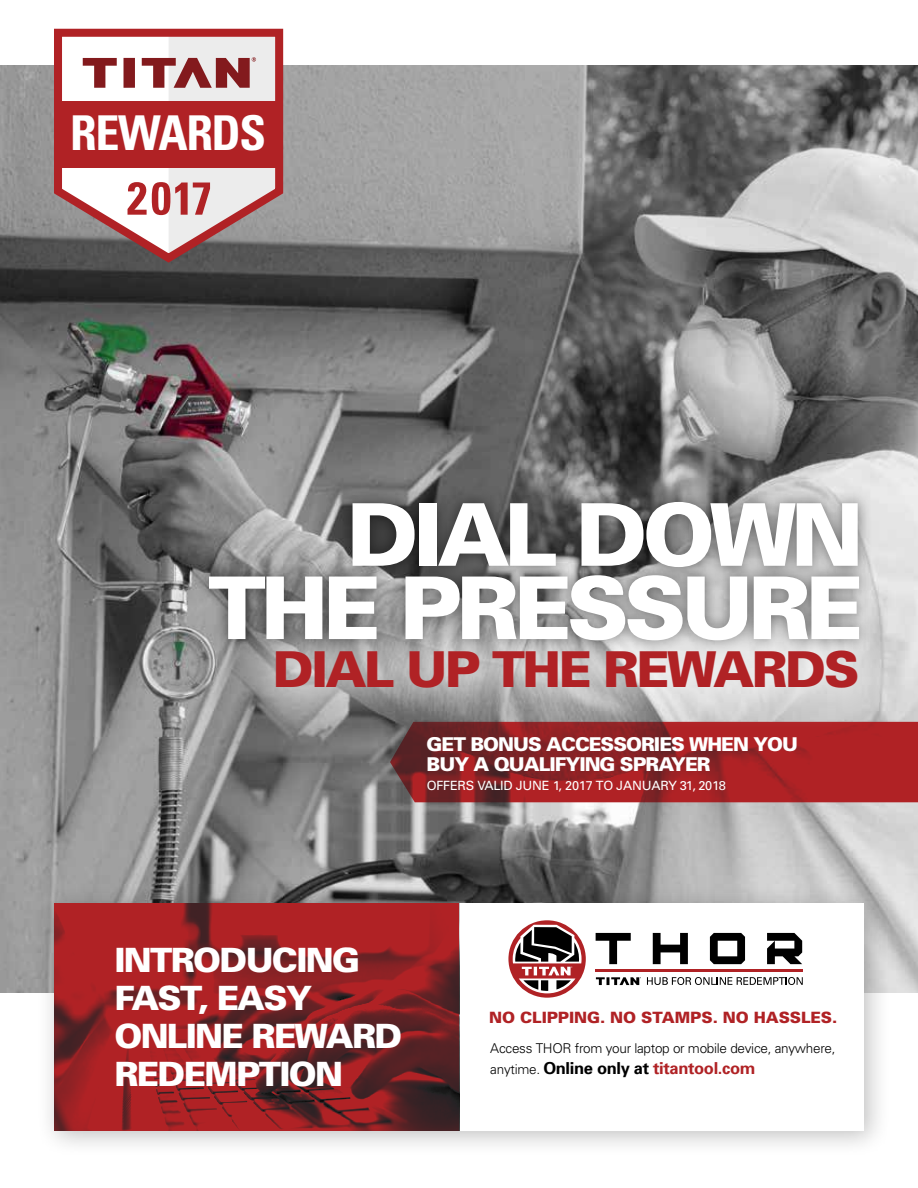
<style>
.page{position:relative;width:918px;height:1188px;background:#fff}
.page>*{position:absolute;margin:0;border:0;box-sizing:border-box;transform-origin:0 0}
.t1{font:900 86.7px/73.3px "Univers";letter-spacing:-.06em;color:#fff;text-align:right}
.t2{font:900 49.5px "Univers";letter-spacing:-.05em;color:#b02225}
.t3{font:700 condensed 48px "Univers";letter-spacing:-.03em;color:#fff}
.t4{font:900 33.45px/38.1px "Univers";letter-spacing:-.05em;color:#fff}
.t5{font:900 19.05px/19.5px "Univers";letter-spacing:-.05em;color:#fff}
.t6{font:700 16.5px "Univers";letter-spacing:-.02em;color:#b02225}
.t7{font:900 15.6px "Univers";letter-spacing:-.005em;color:#b02225}
.t8{font:300 13.5px "Univers";letter-spacing:-.02em;color:#000}
.t9{font:12.75px "Univers";letter-spacing:-.02em;color:#fff}
.s1{font-weight:300;font-size:13.5px;color:#000}
.s2{color:#000}
</style>
<div class="page">
<img style="left:0;top:65px;width:918px;height:928px">
<div style="left:194px;top:487px;width:680px;height:169px;background:#000;opacity:.55"></div>
<div style="left:36px;top:885px;width:855px;height:273px;background:#000;opacity:.25"></div>
<div style="left:54px;top:903px;width:810px;height:227px;background:#fff"></div>
<svg style="left:54px;top:903px;width:405px;height:227px;background:#8e2124"></svg>
<svg style="left:596px;top:977px;width:45px;height:8px"></svg>
<svg style="left:647px;top:977px;width:156px;height:8px"></svg>
<svg style="left:596px;top:933px;width:35px;height:31px"></svg>
<svg style="left:653px;top:933px;width:35px;height:31px"></svg>
<svg style="left:710px;top:933px;width:35px;height:31px"></svg>
<svg style="left:767px;top:933px;width:35px;height:31px"></svg>
<hr style="left:596px;top:970px;width:207px;height:2px;background:#b02225">
<svg style="left:508px;top:920px;width:78px;height:78px"></svg>
<svg style="left:390px;top:722px;width:528px;height:80px;background:#952326"></svg>
<div style="left:232px;top:607px;width:668px;height:124px;background:#fff;opacity:.55"></div>
<svg style="left:50px;top:28px;width:237px;height:239px"></svg>
<svg style="left:83px;top:58px;width:34px;height:30px"></svg>
<div style="left:124px;top:58px;width:11px;height:30px;background:#831a1d"></div>
<svg style="left:128px;top:33px;width:151px;height:225px"></svg>
<div style="left:57px;top:101px;width:223px;height:66px;background:#b02225"></div>
<h3 class="t3" style="left:70px;top:104px;width:197px">REWARDS</h3>
<h1 class="t1" style="left:208px;top:498px;width:657px">DIAL DOWN<br>THE PRESSURE</h1>
<h2 class="t2" style="left:273px;top:639px;width:588px">DIAL UP THE REWARDS</h2>
<h3 class="t5" style="left:427px;top:735px;width:373px">GET BONUS ACCESSORIES WHEN YOU<br>BUY A QUALIFYING SPRAYER</h3>
<p class="t9" style="left:427px;top:778px;width:301px">OFFERS VALID JUNE 1, 2017 TO JANUARY 31, 2018</p>
<h3 class="t4" style="left:114px;top:941px;width:289px">INTRODUCING<br>FAST, EASY<br>ONLINE REWARD<br>REDEMPTION</h3>
<p class="t7" style="left:489px;top:1008px;width:350px">NO CLIPPING. NO STAMPS. NO HASSLES.</p>
<p class="t8" style="left:490px;top:1040px;width:347px">Access THOR from your laptop or mobile device, anywhere,</p>
<p class="t6" style="left:490px;top:1058px;width:267px"><span class="s1">anytime.</span> <span class="s2">Online only at</span> titantool.com</p>
</div>
